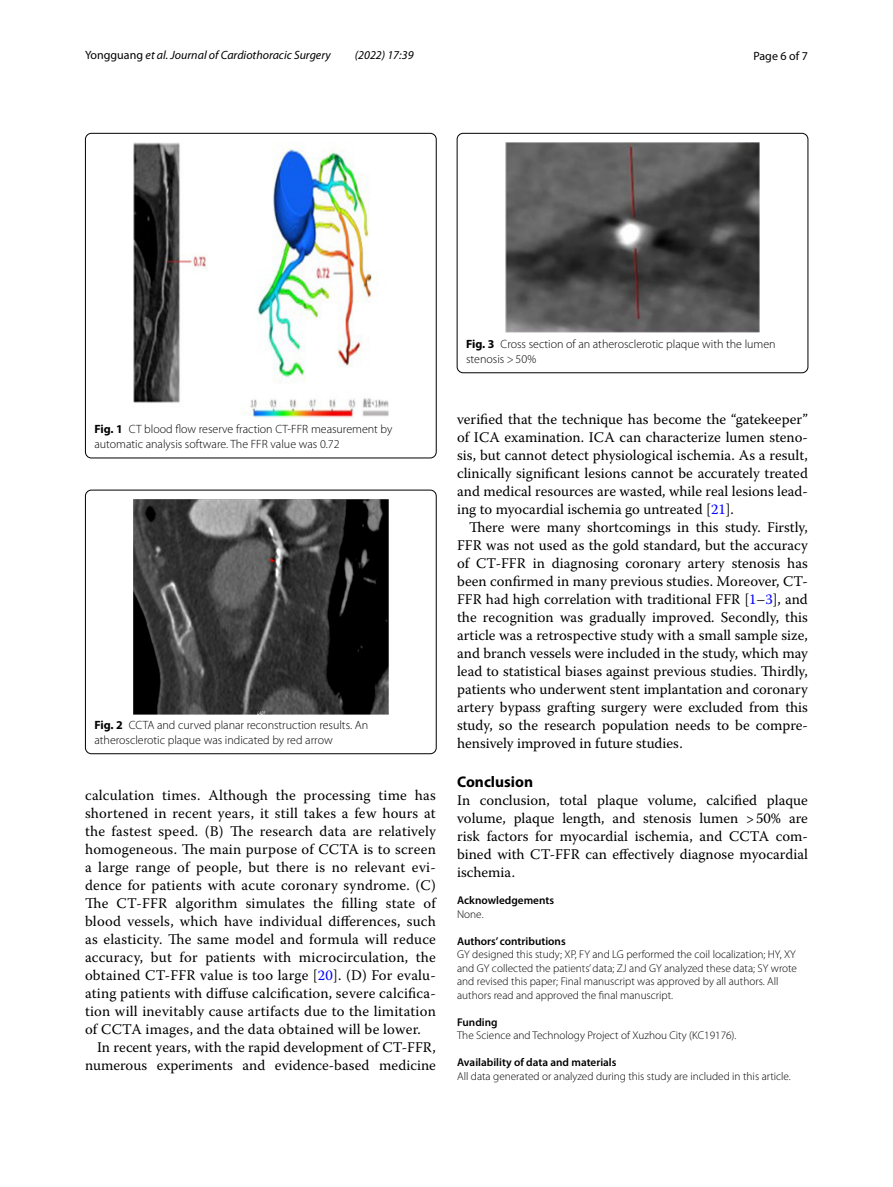
<style>
.page{position:relative;width:893px;height:1187px;background:#fff}
.page>*{position:absolute;margin:0;border:0;box-sizing:border-box;transform-origin:0 0}
.t1{font:700 15.45px "Myriad Pro";color:#000}
.t2{font:14.7px/18px "Warnock Pro";color:#000;text-align:justify}
.t3{font:300 12px/15px "Myriad Pro";color:#000}
.t4{font:italic 12px "Myriad Pro";color:#000}
.t5{font:12px "Myriad Pro";color:#000}
.t6{font:300 11.25px/13.5px "Myriad Pro";color:#000}
.t7{font:600 11.25px "Myriad Pro";color:#000}
.s1{font-style:normal}
.s2{font-weight:700}
.s3{color:#00f}
</style>
<div class="page">
<img style="left:133px;top:142px;width:255px;height:276px">
<div style="left:85px;top:133px;width:351px;height:325px;border:1px solid #000;border-radius:6px"></div>
<img style="left:133px;top:499px;width:255px;height:215px">
<div style="left:85px;top:490px;width:351px;height:263px;border:1px solid #000;border-radius:6px"></div>
<img style="left:505px;top:142px;width:255px;height:190px">
<div style="left:457px;top:133px;width:351px;height:240px;border:1px solid #000;border-radius:6px"></div>
<p class="t4" style="left:85px;top:48px;width:247px"><span class="s1">Yongguang</span> et al. Journal of Cardiothoracic Surgery</p>
<p class="t4" style="left:355px;top:48px;width:60px">(2022) 17:39</p>
<p class="t5" style="left:753px;top:48px;width:56px">Page 6 of 7</p>
<p class="t3" style="left:466px;top:336px;width:311px"><span class="s2">Fig. 3</span> Cross section of an atherosclerotic plaque with the lumen stenosis &gt;50%</p>
<p class="t3" style="left:94px;top:422px;width:300px"><span class="s2">Fig. 1</span> CT blood flow reserve fraction CT-FFR measurement by automatic analysis software. The FFR value was 0.72</p>
<p class="t3" style="left:94px;top:718px;width:275px"><span class="s2">Fig. 2</span> CCTA and curved planar reconstruction results. An atherosclerotic plaque was indicated by red arrow</p>
<p class="t2" style="left:85px;top:785px;width:352px">calculation times. Although the processing time has shortened in recent years, it still takes a few hours at the fastest speed. (B) The research data are relatively homogeneous. The main purpose of CCTA is to screen a large range of people, but there is no relevant evi&shy;dence for patients with acute coronary syndrome. (C)<br>The CT-FFR algorithm simulates the filling state of blood vessels, which have individual differences, such as elasticity. The same model and formula will reduce accuracy, but for patients with microcirculation, the obtained CT-FFR value is too large [<span class="s3">20</span>]. (D) For evalu&shy;ating patients with diffuse calcification, severe calcifica&shy;tion will inevitably cause artifacts due to the limitation of CCTA images, and the data obtained will be lower.</p>
<p class="t2" style="left:85px;top:1037px;width:352px;text-align:right">In recent years, with the rapid development of CT-FFR, numerous experiments and evidence-based medicine</p>
<p class="t2" style="left:457px;top:410px;width:352px">verified that the technique has become the “gatekeeper” of ICA examination. ICA can characterize lumen steno&shy;sis, but cannot detect physiological ischemia. As a result, clinically significant lesions cannot be accurately treated and medical resources are wasted, while real lesions lead&shy;ing to myocardial ischemia go untreated [<span class="s3">21</span>].</p>
<p class="t2" style="left:457px;top:518px;width:352px;text-indent:12px">There were many shortcomings in this study. Firstly, FFR was not used as the gold standard, but the accuracy of CT-FFR in diagnosing coronary artery stenosis has been confirmed in many previous studies. Moreover, CT-FFR had high correlation with traditional FFR [<span class="s3">1</span>–<span class="s3">3</span>], and the recognition was gradually improved. Secondly, this article was a retrospective study with a small sample size, and branch vessels were included in the study, which may lead to statistical biases against previous studies. Thirdly, patients who underwent stent implantation and coronary artery bypass grafting surgery were excluded from this study, so the research population needs to be compre&shy;hensively improved in future studies.</p>
<p class="t1" style="left:457px;top:771px;width:77px">Conclusion</p>
<p class="t2" style="left:457px;top:791px;width:352px">In conclusion, total plaque volume, calcified plaque volume, plaque length, and stenosis lumen &gt;50% are risk factors for myocardial ischemia, and CCTA com&shy;bined with CT-FFR can effectively diagnose myocardial ischemia.</p>
<p class="t7" style="left:457px;top:893px;width:98px">Acknowledgements</p>
<p class="t6" style="left:457px;top:907px;width:28px">None.</p>
<p class="t7" style="left:457px;top:933px;width:110px">Authors’ contributions</p>
<p class="t6" style="left:457px;top:947px;width:341px">GY designed this study; XP, FY and LG performed the coil localization; HY, XY and GY collected the patients’ data; ZJ and GY analyzed these data; SY wrote and revised this paper; Final manuscript was approved by all authors. All authors read and approved the final manuscript.</p>
<p class="t7" style="left:457px;top:1014px;width:42px">Funding</p>
<p class="t6" style="left:457px;top:1028px;width:281px">The Science and Technology Project of Xuzhou City (KC19176).</p>
<p class="t7" style="left:457px;top:1055px;width:161px">Availability of data and materials</p>
<p class="t6" style="left:457px;top:1069px;width:335px">All data generated or analyzed during this study are included in this article.</p>
</div>
